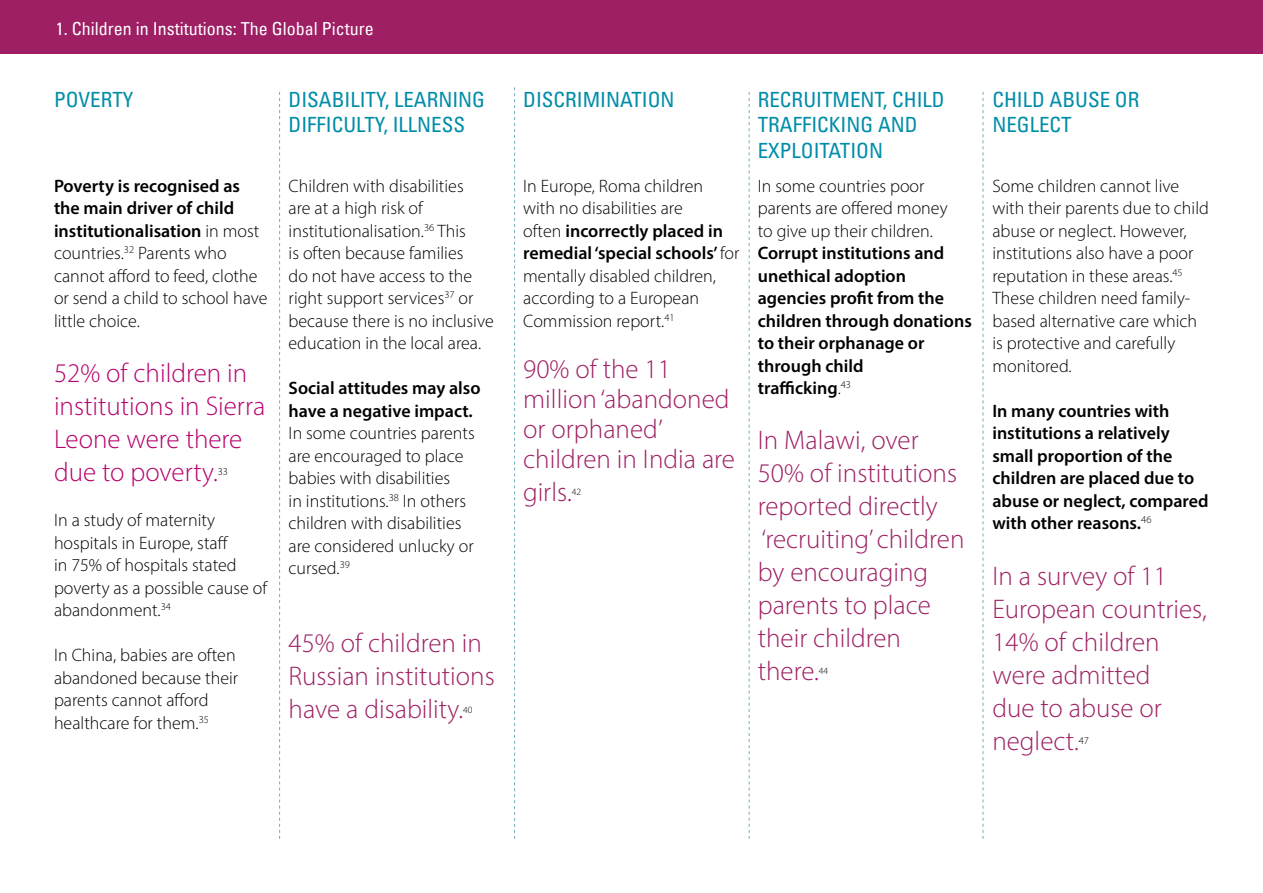
<style>
.page{position:relative;width:1263px;height:893px;background:#fff}
.page>*{position:absolute;margin:0;border:0;box-sizing:border-box;transform-origin:0 0}
.t1{font:300 27px/33px "Myriad Pro";color:#9e1f63}
.t2{font:300 27px/33px "Myriad Pro";color:#b6006d}
.t3{font:condensed 21px/25.2px "Univers Com 57";color:#008da8}
.t4{font:300 18px/22.5px "Myriad Pro";color:#000}
.t5{font:600 18px/22.5px "Myriad Pro";color:#000}
.t6{font:condensed 18px "Univers Com 57";color:#fff}
.t7{font:300 10.5px "Myriad Pro";color:#000}
.t8{font:300 9.6px "Myriad Pro";color:#000}
.s1{font-weight:600}
.s2{color:#b6006d}
.s3{font-weight:300}
</style>
<div class="page">
<div style="left:0;top:0;width:1263px;height:54px;background:#9e1f63"></div>
<svg style="left:279px;top:92px;width:1px;height:747px"></svg>
<svg style="left:514px;top:87px;width:1px;height:752px"></svg>
<svg style="left:749px;top:92px;width:1px;height:747px"></svg>
<svg style="left:983px;top:92px;width:1px;height:747px"></svg>
<p class="t6" style="left:56px;top:18px;width:319px">1. Children in Institutions: The Global Picture</p>
<p class="t3" style="left:54px;top:87px;width:81px">POVERTY</p>
<p class="t3" style="left:289px;top:87px;width:198px">DISABILITY, LEARNING<br>DIFFICULTY, ILLNESS</p>
<p class="t3" style="left:523px;top:87px;width:153px">DISCRIMINATION</p>
<p class="t3" style="left:758px;top:87px;width:188px">RECRUITMENT, CHILD<br>TRAFFICKING AND<br>EXPLOITATION</p>
<p class="t3" style="left:992px;top:87px;width:148px">CHILD ABUSE OR<br>NEGLECT</p>
<p class="t4" style="left:54px;top:174px;width:215px"><span class="s1">Poverty is recognised as the main driver of child institutionalisation</span> in most countries.<sup>32</sup> Parents who cannot afford to feed, clothe or send a child to school have little choice.</p>
<h1 class="t2" style="left:54px;top:356px;width:213px">52% of children in institutions in Sierra<br>Leone were there due to poverty.</h1>
<p class="t4" style="left:289px;top:174px;width:207px">Children with disabilities<br>are at a high risk of institutionalisation.<sup>36</sup> This<br>is often because families<br>do not have access to the right support services<sup>37</sup> or because there is no inclusive education in the local area.</p>
<p class="t5" style="left:289px;top:376px;width:193px">Social attitudes may also have a negative impact.</p>
<p class="t4" style="left:289px;top:422px;width:188px">In some countries parents are encouraged to place babies with disabilities<br>in institutions.<sup>38</sup> In others children with disabilities are considered unlucky or cursed.<sup>39</sup></p>
<p class="t4" style="left:523px;top:174px;width:218px">In Europe, Roma children with no disabilities are<br>often <span class="s1">incorrectly placed in remedial ‘special schools’</span> for mentally disabled children, according to a European<br>Commission report.<sup>41</sup></p>
<h1 class="t1" style="left:523px;top:353px;width:213px;line-height:30px">90% of the 11 million ‘abandoned or orphaned’ children in India are</h1>
<h1 class="t1" style="left:523px;top:475px;width:50px">girls<span class="s2">.</span></h1>
<p class="t8" style="left:572px;top:486px;width:11px">42</p>
<p class="t4" style="left:992px;top:174px;width:218px">Some children cannot live with their parents due to child abuse or neglect. However, institutions also have a poor reputation in these areas.<sup>45<br></sup>These children need family&shy;based alternative care which is protective and carefully monitored.</p>
<p class="t5" style="left:992px;top:399px;width:218px">In many countries with institutions a relatively small proportion of the children are placed due to abuse or neglect, compared with other reasons.<sup>46</sup></p>
<h1 class="t1" style="left:992px;top:559px;width:216px">In a survey of 11<br>European countries,<br>14% of children were admitted<br>due to abuse or neglect.</h1>
<p class="t4" style="left:758px;top:174px;width:191px">In some countries poor parents are offered money to give up their children.</p>
<p class="t5" style="left:758px;top:241px;width:216px">Corrupt institutions and unethical adoption agencies profit from the children through donations to their orphanage or through child<br>trafficking<span class="s3">.</span><sup>43</sup></p>
<h1 class="t1" style="left:758px;top:423px;width:208px">In Malawi, over<br>50% of institutions reported directly ‘recruiting’ children by encouraging parents to place their children there<span class="s2">.</span></h1>
<p class="t7" style="left:218px;top:465px;width:12px">33</p>
<p class="t4" style="left:54px;top:509px;width:215px">In a study of maternity hospitals in Europe, staff<br>in 75% of hospitals stated poverty as a possible cause of abandonment.<sup>34</sup></p>
<p class="t4" style="left:54px;top:644px;width:186px">In China, babies are often abandoned because their parents cannot afford healthcare for them.<sup>35</sup></p>
<h1 class="t1" style="left:289px;top:626px;width:208px">45% of children in<br>Russian institutions have a disability.</h1>
<p class="t8" style="left:819px;top:665px;width:11px">44</p>
<p class="t8" style="left:463px;top:704px;width:11px">40</p>
<p class="t7" style="left:1079px;top:734px;width:12px">47</p>
</div>
